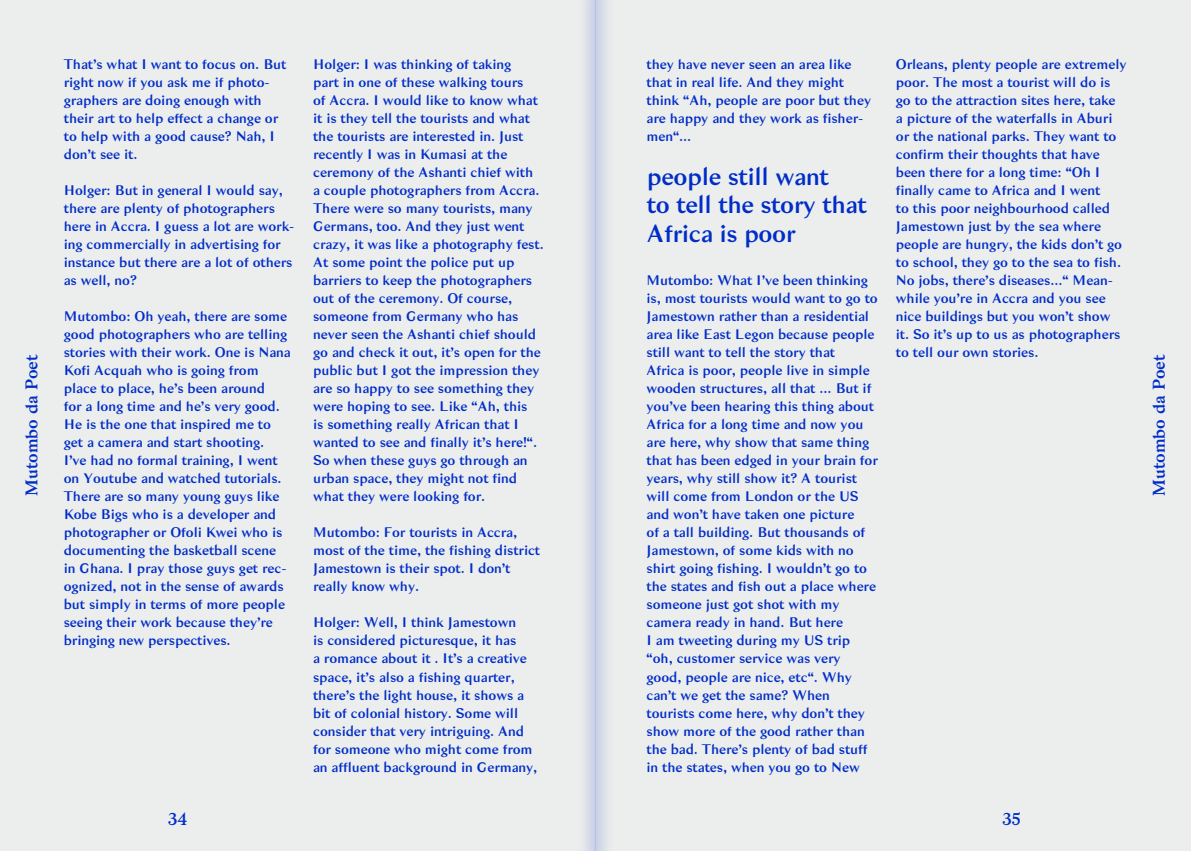
<style>
.page{position:relative;width:1191px;height:851px;background:#fff}
.page>*{position:absolute;margin:0;border:0;box-sizing:border-box;transform-origin:0 0}
.Highlights_Fließtext{font:24px/28.8px "Bagnard Sans";letter-spacing:-.015em;color:#002dc8}
.Interviewpartner_Ran{font:16.5px "Bagnard";color:#002dc8}
.Fließtext{font:13.5px/18px "Bagnard Sans";letter-spacing:-.005em;color:#002dc8}
</style>
<div class="page">
<div style="left:0;top:0;width:595px;height:850px;background:#eceded"></div>
<div style="left:595px;top:0;width:596px;height:850px;background:#eceded"></div>
<div style="left:583px;top:0;width:25px;height:850px;background:#002dc8;opacity:.75"></div>
<hr style="left:595px;top:0;width:1px;height:850px;background:#b3c0ee">
<p class="Fließtext" style="left:313px;top:55px;width:232px">Holger: I was thinking of taking<br>part in one of these walking tours<br>of Accra. I would like to know what it is they tell the tourists and what the tourists are interested in. Just recently I was in Kumasi at the ceremony of the Ashanti chief with<br>a couple photographers from Accra.<br>There were so many tourists, many Germans, too. And they just went crazy, it was like a photography fest.<br>At some point the police put up barriers to keep the photographers out of the ceremony. Of course, someone from Germany who has never seen the Ashanti chief should go and check it out, it’s open for the public but I got the impression they are so happy to see something they were hoping to see. Like “Ah, this<br>is something really African that I wanted to see and finally it’s here!“.<br>So when these guys go through an urban space, they might not find what they were looking for.</p>
<p class="Fließtext" style="left:313px;top:523px;width:229px">Mutombo: For tourists in Accra, most of the time, the fishing district<br>Jamestown is their spot. I don’t really know why.</p>
<p class="Fließtext" style="left:313px;top:613px;width:226px">Holger: Well, I think Jamestown<br>is considered picturesque, it has<br>a romance about it . It’s a creative space, it’s also a fishing quarter, there’s the light house, it shows a bit of colonial history. Some will consider that very intriguing. And for someone who might come from an affluent background in Germany,</p>
<p class="Fließtext" style="left:646px;top:55px;width:226px">they have never seen an area like that in real life. And they might think “Ah, people are poor but they are happy and they work as fisher&shy;men“...</p>
<p class="Fließtext" style="left:896px;top:55px;width:232px">Orleans, plenty people are extremely poor. The most a tourist will do is go to the attraction sites here, take<br>a picture of the waterfalls in Aburi or the national parks. They want to confirm their thoughts that have been there for a long time: “Oh I finally came to Africa and I went<br>to this poor neighbourhood called Jamestown just by the sea where people are hungry, the kids don’t go to school, they go to the sea to fish.<br>No jobs, there’s diseases...“ Mean&shy;while you’re in Accra and you see nice buildings but you won’t show it. So it’s up to us as photographers to tell our own stories.</p>
<p class="Fließtext" style="left:64px;top:55px;width:224px">That’s what I want to focus on. But right now if you ask me if photo&shy;graphers are doing enough with their art to help effect a change or to help with a good cause? Nah, I don’t see it.</p>
<p class="Fließtext" style="left:64px;top:181px;width:232px">Holger: But in general I would say, there are plenty of photographers here in Accra. I guess a lot are work&shy;ing commercially in advertising for instance but there are a lot of others as well, no?</p>
<p class="Fließtext" style="left:64px;top:307px;width:228px">Mutombo: Oh yeah, there are some good photographers who are telling stories with their work. One is Nana<br>Kofi Acquah who is going from place to place, he’s been around<br>for a long time and he’s very good.<br>He is the one that inspired me to get a camera and start shooting.<br>I’ve had no formal training, I went on Youtube and watched tutorials.<br>There are so many young guys like<br>Kobe Bigs who is a developer and photographer or Ofoli Kwei who is documenting the basketball scene in Ghana. I pray those guys get rec&shy;ognized, not in the sense of awards but simply in terms of more people seeing their work because they’re bringing new perspectives.</p>
<p class="Highlights_Fließtext" style="left:647px;top:162px;width:221px">people still want<br>to tell the story that<br>Africa is poor</p>
<p class="Fließtext" style="left:646px;top:271px;width:233px">Mutombo: What I’ve been thinking is, most tourists would want to go to Jamestown rather than a residential area like East Legon because people still want to tell the story that<br>Africa is poor, people live in simple wooden structures, all that ... But if you’ve been hearing this thing about Africa for a long time and now you are here, why show that same thing that has been edged in your brain for years, why still show it? A tourist will come from London or the US and won’t have taken one picture<br>of a tall building. But thousands of Jamestown, of some kids with no shirt going fishing. I wouldn’t go to the states and fish out a place where someone just got shot with my camera ready in hand. But here<br>I am tweeting during my US trip “oh, customer service was very good, people are nice, etc“. Why can’t we get the same? When tourists come here, why don’t they show more of the good rather than the bad. There’s plenty of bad stuff in the states, when you go to New</p>
<p class="Interviewpartner_Ran" style="left:22px;top:496px;width:143px;rotate:-90deg">Mutombo da Poet</p>
<p class="Interviewpartner_Ran" style="left:1148px;top:496px;width:143px;rotate:-90deg">Mutombo da Poet</p>
<p class="Interviewpartner_Ran" style="left:168px;top:808px;width:21px">34</p>
<p class="Interviewpartner_Ran" style="left:1002px;top:808px;width:20px">35</p>
</div>
